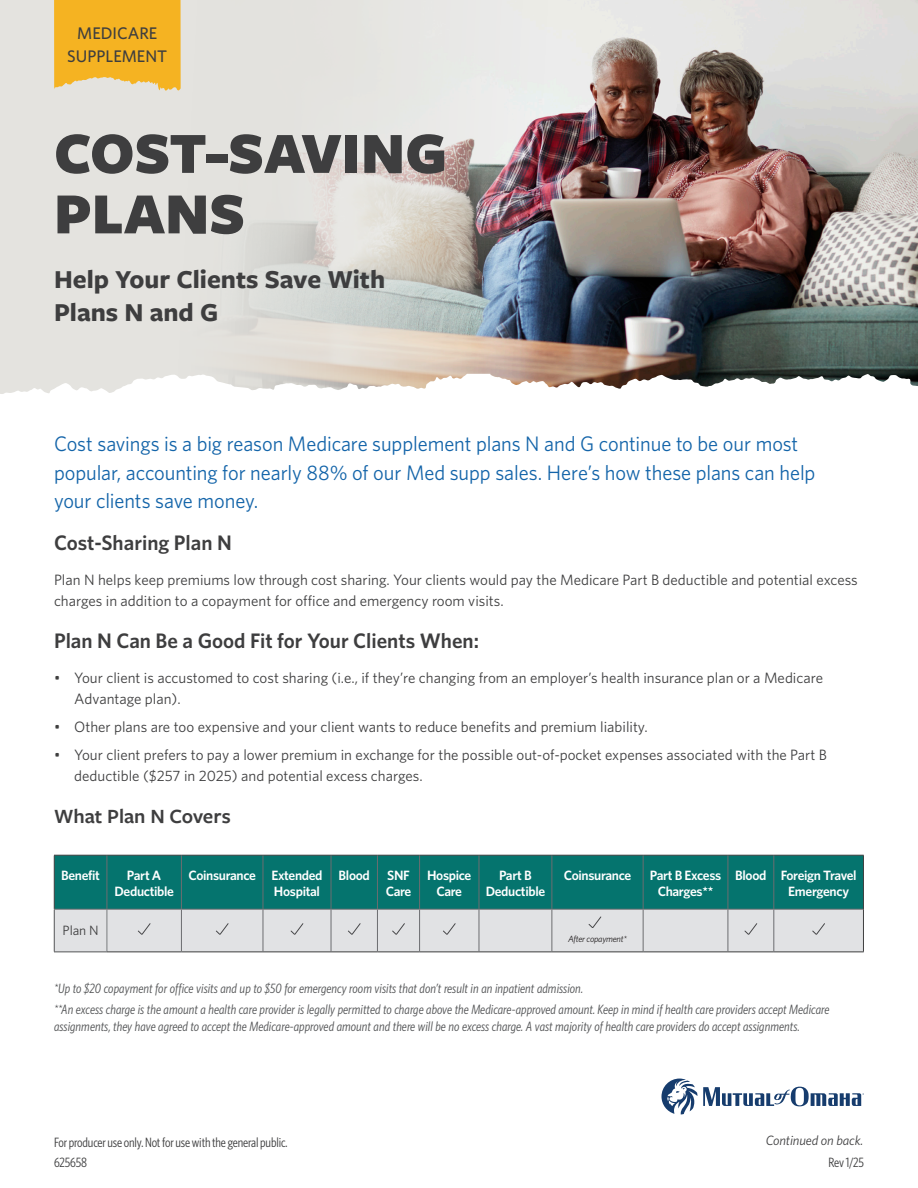
<style>
.page{position:relative;width:918px;height:1188px;background:#fff}
.page>*{position:absolute;margin:0;border:0;box-sizing:border-box;transform-origin:0 0}
._1_Headline{font:900 60.45px/60.4px "Freight Sans Pro";color:#3e3e3f}
._1_Headline_Subhead{font:700 26.85px/32.2px "Freight Sans Pro";color:#3e3e3f}
._1_Body_Text_left{font:21px/28.5px "Whitney";letter-spacing:-.005em;color:#1364a9}
._1_Body_Text_left-2{font:600 21px "Whitney";color:#3e3e3f}
._1_Headline_Subhead-2{font:600 21px "Freight Sans Pro";color:#3e3e3f}
._1_Product_Tab_center{font:500 16.8px/23.5px "Whitney";color:#3e3e3f;text-align:center}
._1_Body_Text_left-3{font:15px/21px "Whitney";color:#3e3e3f}
.t1{font:italic 13.5px/17.2px "Whitney Condensed";letter-spacing:.005em;color:#545557}
.t2{font:600 13.5px/16.2px "Whitney";letter-spacing:-.025em;color:#fff}
._1_disclaimer{font:13.5px "Whitney Condensed";letter-spacing:-.01em;color:#3e3e3f}
._1_disclaimer-2{font:italic 13.5px "Whitney";letter-spacing:-.01em;color:#3e3e3f}
.t3{font:13.5px "Whitney";color:#3e3e3f}
.t4{font:italic 9px "Whitney";letter-spacing:-.025em;color:#231f20}
</style>
<div class="page">
<img style="left:0;top:0;width:918px;height:394px">
<img style="left:64px;top:0;width:253px;height:394px">
<svg style="left:54px;top:0;width:127px;height:93px"></svg>
<div style="left:55px;top:856px;width:808px;height:53px;background:#05746e"></div>
<hr style="left:54px;top:952px;width:53px;height:1px;background:#545557">
<hr style="left:54px;top:855px;width:53px;height:1px;background:#3e3e3f">
<hr style="left:54px;top:855px;width:1px;height:54px;background:#3e3e3f">
<hr style="left:107px;top:855px;width:74px;height:1px;background:#3e3e3f">
<hr style="left:181px;top:855px;width:82px;height:1px;background:#3e3e3f">
<hr style="left:263px;top:855px;width:68px;height:1px;background:#3e3e3f">
<hr style="left:331px;top:855px;width:46px;height:1px;background:#3e3e3f">
<hr style="left:377px;top:855px;width:43px;height:1px;background:#3e3e3f">
<hr style="left:420px;top:855px;width:59px;height:1px;background:#3e3e3f">
<hr style="left:479px;top:855px;width:73px;height:1px;background:#3e3e3f">
<hr style="left:552px;top:855px;width:91px;height:1px;background:#3e3e3f">
<hr style="left:643px;top:855px;width:85px;height:1px;background:#3e3e3f">
<hr style="left:728px;top:855px;width:46px;height:1px;background:#3e3e3f">
<hr style="left:774px;top:855px;width:90px;height:1px;background:#3e3e3f">
<hr style="left:863px;top:855px;width:1px;height:54px;background:#3e3e3f">
<hr style="left:863px;top:909px;width:1px;height:43px;background:#3e3e3f">
<hr style="left:107px;top:952px;width:74px;height:1px;background:#3e3e3f">
<hr style="left:181px;top:952px;width:82px;height:1px;background:#3e3e3f">
<hr style="left:263px;top:952px;width:68px;height:1px;background:#3e3e3f">
<hr style="left:331px;top:952px;width:46px;height:1px;background:#3e3e3f">
<hr style="left:377px;top:952px;width:43px;height:1px;background:#3e3e3f">
<hr style="left:420px;top:952px;width:59px;height:1px;background:#3e3e3f">
<hr style="left:479px;top:952px;width:73px;height:1px;background:#3e3e3f">
<hr style="left:552px;top:952px;width:91px;height:1px;background:#3e3e3f">
<hr style="left:643px;top:952px;width:85px;height:1px;background:#3e3e3f">
<hr style="left:728px;top:952px;width:46px;height:1px;background:#3e3e3f">
<hr style="left:774px;top:952px;width:90px;height:1px;background:#3e3e3f">
<hr style="left:107px;top:855px;width:1px;height:54px;background:#6c6d70">
<hr style="left:181px;top:855px;width:1px;height:54px;background:#6c6d70">
<hr style="left:263px;top:855px;width:1px;height:54px;background:#6c6d70">
<hr style="left:331px;top:855px;width:1px;height:54px;background:#6c6d70">
<hr style="left:377px;top:855px;width:1px;height:54px;background:#6c6d70">
<hr style="left:419px;top:855px;width:1px;height:54px;background:#6c6d70">
<hr style="left:479px;top:855px;width:1px;height:54px;background:#6c6d70">
<hr style="left:552px;top:855px;width:1px;height:54px;background:#6c6d70">
<hr style="left:643px;top:855px;width:1px;height:54px;background:#6c6d70">
<hr style="left:728px;top:855px;width:1px;height:54px;background:#6c6d70">
<hr style="left:774px;top:855px;width:1px;height:54px;background:#6c6d70">
<svg style="left:54px;top:909px;width:809px;height:43px"></svg>
<svg style="left:662px;top:1079px;width:35px;height:35px"></svg>
<svg style="left:703px;top:1087px;width:161px;height:19px"></svg>
<p class="_1_Product_Tab_center" style="left:67px;top:21px;width:102px">MEDICARE<br>SUPPLEMENT</p>
<p class="_1_Headline" style="left:54px;top:121px;width:394px">COST-SAVING<br>PLANS</p>
<p class="_1_Headline_Subhead" style="left:54px;top:262px;width:333px">Help Your Clients Save With<br>Plans N and G</p>
<p class="_1_Body_Text_left" style="left:54px;top:429px;width:763px">Cost savings is a big reason Medicare supplement plans N and G continue to be our most popular, accounting for nearly 88% of our Med supp sales. Here’s how these plans can help your clients save money.</p>
<p class="_1_Body_Text_left-2" style="left:54px;top:528px;width:179px">Cost-Sharing Plan N</p>
<p class="_1_Body_Text_left-3" style="left:54px;top:569px;width:805px">Plan N helps keep premiums low through cost sharing. Your clients would pay the Medicare Part B deductible and potential excess charges in addition to a copayment for office and emergency room visits.</p>
<p class="_1_Body_Text_left-2" style="left:54px;top:627px;width:427px">Plan N Can Be a Good Fit for Your Clients When:</p>
<p class="_1_Body_Text_left-3" style="left:74px;top:667px;width:750px;text-indent:-20px">• Your client is accustomed to cost sharing (i.e., if they’re changing from an employer’s health insurance plan or a Medicare<br>Advantage plan).</p>
<p class="_1_Body_Text_left-3" style="left:54px;top:716px;width:595px">• Other plans are too expensive and your client wants to reduce benefits and premium liability.</p>
<p class="_1_Body_Text_left-3" style="left:74px;top:744px;width:754px;text-indent:-20px">• Your client prefers to pay a lower premium in exchange for the possible out-of-pocket expenses associated with the Part B deductible ($257 in 2025) and potential excess charges.</p>
<p class="_1_Headline_Subhead-2" style="left:54px;top:802px;width:178px">What Plan N Covers</p>
<p class="t2" style="left:61px;top:866px;width:40px">Benefit</p>
<p class="t2" style="left:127px;top:866px;width:36px">Part A</p>
<p class="t2" style="left:114px;top:883px;width:61px">Deductible</p>
<p class="t2" style="left:189px;top:866px;width:69px">Coinsurance</p>
<p class="t2" style="left:271px;top:866px;width:53px">Extended<br>Hospital</p>
<p class="t2" style="left:339px;top:866px;width:33px">Blood</p>
<p class="t2" style="left:386px;top:866px;width:27px">SNF<br>Care</p>
<p class="t2" style="left:427px;top:866px;width:46px;text-align:center">Hospice<br>Care</p>
<p class="t2" style="left:499px;top:866px;width:34px">Part B</p>
<p class="t2" style="left:486px;top:883px;width:61px">Deductible</p>
<p class="t2" style="left:564px;top:866px;width:69px">Coinsurance</p>
<p class="t2" style="left:650px;top:866px;width:73px;text-align:center">Part B Excess<br>Charges**</p>
<p class="t2" style="left:735px;top:866px;width:33px">Blood</p>
<p class="t2" style="left:781px;top:866px;width:77px">Foreign Travel</p>
<p class="t2" style="left:788px;top:883px;width:62px">Emergency</p>
<p class="t3" style="left:63px;top:921px;width:37px">Plan N</p>
<p class="t4" style="left:568px;top:933px;width:60px">After copayment*</p>
<p class="t1" style="left:54px;top:980px;width:530px">*Up to $20 copayment for office visits and up to $50 for emergency room visits that don’t result in an inpatient admission.</p>
<p class="t1" style="left:54px;top:1000px;width:777px">**An excess charge is the amount a health care provider is legally permitted to charge above the Medicare-approved amount. Keep in mind if health care providers accept Medicare assignments, they have agreed to accept the Medicare-approved amount and there will be no excess charge. A vast majority of health care providers do accept assignments.</p>
<p class="_1_disclaimer" style="left:54px;top:1134px;width:235px">For producer use only. Not for use with the general public.</p>
<p class="_1_disclaimer-2" style="left:766px;top:1131px;width:99px">Continued on back.</p>
<p class="_1_disclaimer" style="left:828px;top:1154px;width:37px">Rev 1/25</p>
<p class="_1_disclaimer" style="left:54px;top:1154px;width:35px">625658</p>
</div>
